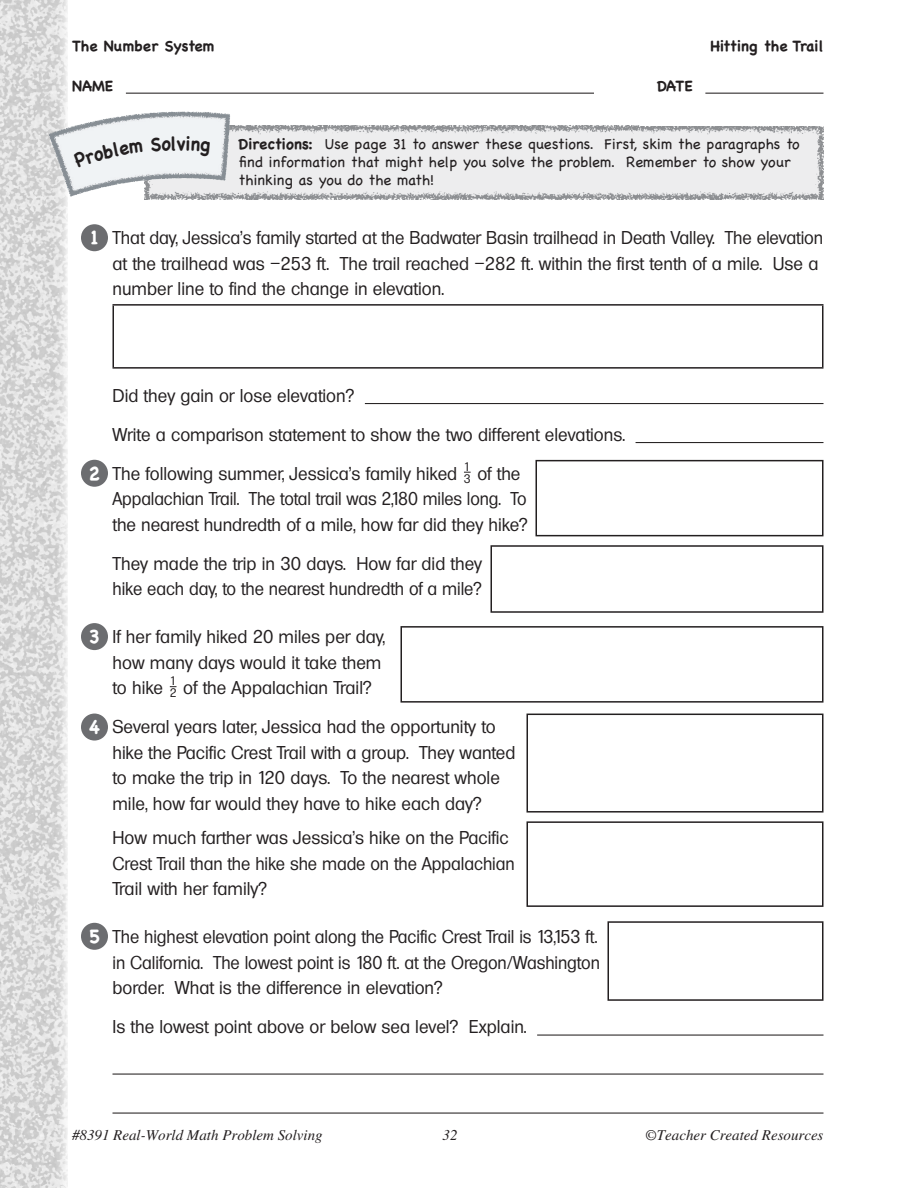
<style>
.page{position:relative;width:918px;height:1188px;background:#fff}
.page>*{position:absolute;margin:0;border:0;box-sizing:border-box;transform-origin:0 0}
.t1{font:700 19.05px "Chalkboard";color:#231f20;scale:.94 1}
.Number{font:18px/25.5px "Formula Serial";letter-spacing:-.005em;color:#231f20}
.Body-indent{font:18px/25.5px "Formula Serial";color:#231f20}
.Directions{font:15px/18px "Chalkboard";color:#231f20}
.t2{font:italic 15px "Times LT Std";color:#231f20}
.Header-ws{font:700 15px "Chalkboard";color:#231f20}
.numerator_8{font:12px "Formula Serial";color:#231f20}
.denominator_8{font:12px "Formula Serial";color:#231f20}
.s1{font-weight:700}
.s2{font-family:"Chalkboard";font-weight:700;font-size:19.5px;color:#fff}
</style>
<div class="page">
<img style="left:0;top:0;width:67px;height:1188px">
<hr style="left:126px;top:93px;width:468px;height:1px;background:#231f20">
<hr style="left:705px;top:93px;width:118px;height:1px;background:#231f20">
<img style="left:639px;top:126px;width:185px;height:73px">
<img style="left:235px;top:126px;width:404px;height:73px">
<img style="left:50px;top:88px;width:185px;height:124px">
<div style="left:81px;top:923px;width:27px;height:27px;background:#6c6d70;border-radius:50%"></div>
<div style="left:81px;top:224px;width:27px;height:27px;background:#6c6d70;border-radius:50%"></div>
<div style="left:81px;top:460px;width:27px;height:27px;background:#6c6d70;border-radius:50%"></div>
<div style="left:81px;top:714px;width:27px;height:27px;background:#6c6d70;border-radius:50%"></div>
<div style="left:81px;top:623px;width:27px;height:27px;background:#6c6d70;border-radius:50%"></div>
<hr style="left:365px;top:403px;width:459px;height:1px;background:#231f20">
<hr style="left:636px;top:442px;width:187px;height:1px;background:#231f20">
<hr style="left:537px;top:1035px;width:287px;height:1px;background:#231f20">
<hr style="left:112px;top:1074px;width:712px;height:1px;background:#231f20">
<hr style="left:112px;top:1113px;width:712px;height:1px;background:#231f20">
<hr style="left:112px;top:304px;width:712px;height:2px;background:#231f20">
<hr style="left:112px;top:306px;width:2px;height:61px;background:#231f20">
<hr style="left:822px;top:306px;width:2px;height:61px;background:#231f20">
<hr style="left:112px;top:367px;width:712px;height:2px;background:#231f20">
<div style="left:608px;top:921px;width:216px;height:80px;border:2px solid #231f20"></div>
<div style="left:536px;top:460px;width:288px;height:76px;border:2px solid #231f20"></div>
<div style="left:526px;top:714px;width:298px;height:99px;border:2px solid #231f20"></div>
<div style="left:490px;top:545px;width:334px;height:68px;border:2px solid #231f20"></div>
<div style="left:526px;top:821px;width:298px;height:86px;border:2px solid #231f20"></div>
<div style="left:400px;top:626px;width:424px;height:77px;border:2px solid #231f20"></div>
<div style="left:73px;top:142px;width:70px;height:26px;background:#f0f3f5"></div>
<svg style="left:151px;top:136px;width:24px;height:16px"></svg>
<svg style="left:186px;top:136px;width:24px;height:21px"></svg>
<p class="Header-ws" style="left:72px;top:37px;width:144px">The Number System</p>
<p class="Header-ws" style="left:72px;top:77px;width:43px">NAME</p>
<p class="Header-ws" style="left:657px;top:77px;width:37px">DATE</p>
<p class="Header-ws" style="left:710px;top:37px;width:115px">Hitting the Trail</p>
<p class="t1" style="left:177px;top:132px;width:11px">v</p>
<p class="Directions" style="left:238px;top:135px;width:563px"><span class="s1">Directions:</span> Use page 31 to answer these questions. First, skim the paragraphs to find information that might help you solve the problem. Remember to show your thinking as you do the math!</p>
<p class="Number" style="left:112px;top:225px;width:712px;text-indent:-22px"><span class="s2">1</span> That day, Jessica’s family started at the Badwater Basin trailhead in Death Valley. The elevation at the trailhead was –253 ft. The trail reached –282 ft. within the first tenth of a mile. Use a number line to find the change in elevation.</p>
<p class="Body-indent" style="left:112px;top:382px;width:243px">Did they gain or lose elevation?</p>
<p class="Body-indent" style="left:112px;top:421px;width:514px">Write a comparison statement to show the two different elevations.</p>
<p class="Number" style="left:89px;top:460px;width:370px"><span class="s2">2</span> The following summer, Jessica’s family hiked</p>
<p class="numerator_8" style="left:464px;top:459px;width:8px">1</p>
<p class="Number" style="left:112px;top:460px;width:417px;text-indent:365px">of the<br>Appalachian Trail. The total trail was 2,180 miles long. To the nearest hundredth of a mile, how far did they hike?</p>
<p class="Body-indent" style="left:112px;top:550px;width:371px">They made the trip in 30 days. How far did they hike each day, to the nearest hundredth of a mile?</p>
<p class="Number" style="left:112px;top:624px;width:274px;text-indent:-24px"><span class="s2">3</span> If her family hiked 20 miles per day, how many days would it take them to hike</p>
<p class="denominator_8" style="left:464px;top:471px;width:8px">3</p>
<p class="numerator_8" style="left:170px;top:674px;width:8px">1</p>
<p class="denominator_8" style="left:170px;top:686px;width:8px">2</p>
<p class="Number" style="left:183px;top:675px;width:190px">of the Appalachian Trail?</p>
<p class="Number" style="left:112px;top:714px;width:404px;text-indent:-24px"><span class="s2">4</span> Several years later, Jessica had the opportunity to hike the Pacific Crest Trail with a group. They wanted to make the trip in 120 days. To the nearest whole mile, how far would they have to hike each day?</p>
<p class="Body-indent" style="left:112px;top:825px;width:404px">How much farther was Jessica’s hike on the Pacific<br>Crest Trail than the hike she made on the Appalachian<br>Trail with her family?</p>
<p class="Number" style="left:112px;top:924px;width:489px;text-indent:-24px"><span class="s2">5</span> The highest elevation point along the Pacific Crest Trail is 13,153 ft. in California. The lowest point is 180 ft. at the Oregon/Washington border. What is the difference in elevation?</p>
<p class="Body-indent" style="left:112px;top:1014px;width:416px">Is the lowest point above or below sea level? Explain.</p>
<p class="t2" style="left:72px;top:1127px;width:252px">#8391 Real-World Math Problem Solving</p>
<p class="t2" style="left:442px;top:1127px;width:16px">32</p>
<p class="t2" style="left:645px;top:1127px;width:180px">©Teacher Created Resources</p>
</div>
